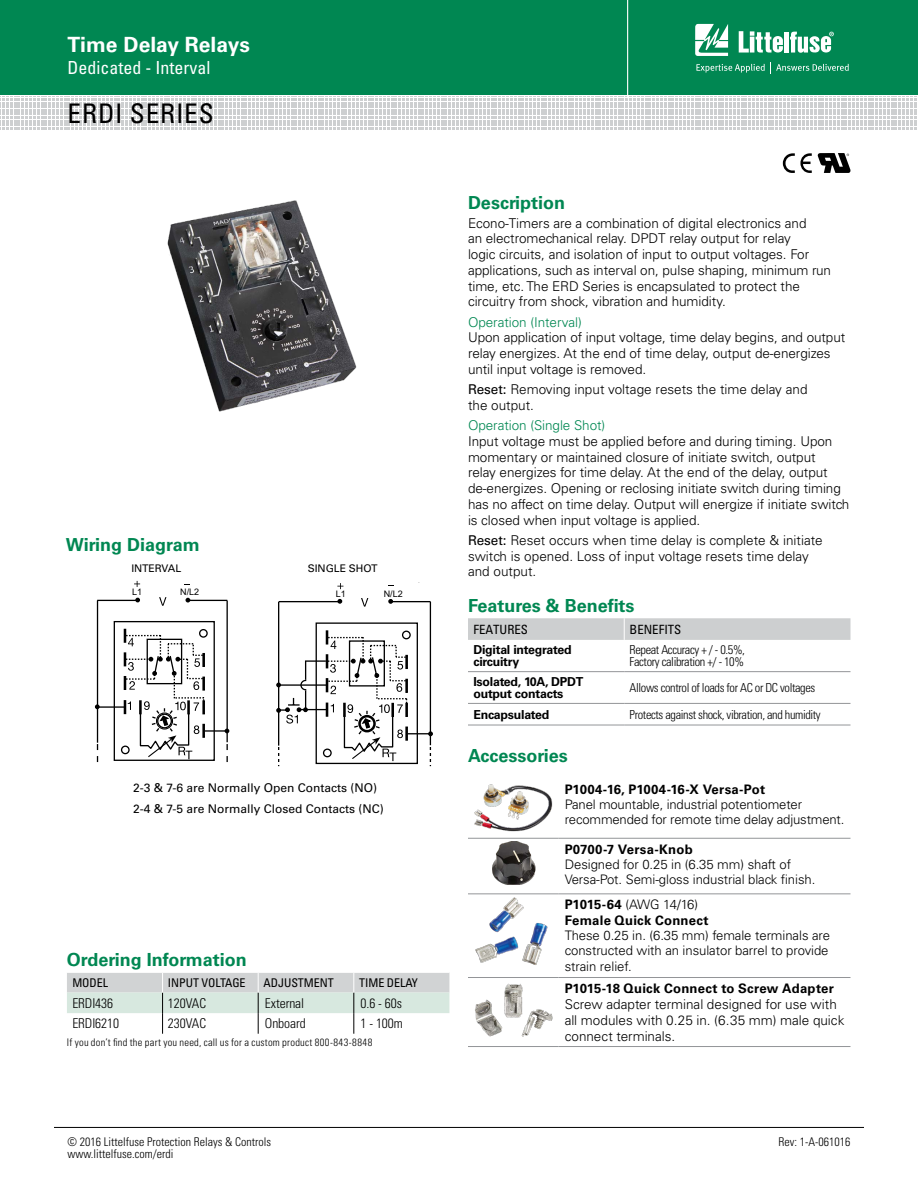
<style>
.page{position:relative;width:918px;height:1188px;background:#fff}
.page>*{position:absolute;margin:0;border:0;box-sizing:border-box;transform-origin:0 0}
.SERIES{font:condensed 27px "Univers LT Std";letter-spacing:.035em;color:#000}
.t1{font:700 21px "Univers LT Std";color:#fff}
.Facts_Subhead{font:700 18px "Univers LT Std";color:#008752}
.t2{font:condensed 18px "Univers LT Std";color:#fff}
.Body_text{font:300 13.5px/15.8px "Univers LT Std";letter-spacing:-.005em;color:#000}
.Acess_table_text{font:300 13.5px/15.8px "Univers LT Std";color:#000}
.Ordering_Info_text{font:300 condensed 13.5px "Univers LT Std";letter-spacing:-.005em;color:#000}
.Acess_table_text-2{font:300 13.2px/15px "Univers LT Std";letter-spacing:-.005em;color:#000}
.Acess_table_text-3{font:700 13.2px/15.8px "Univers LT Std";letter-spacing:.02em;color:#000}
.SubTitleTOC{font:condensed 12.75px "Univers LT Std";color:#000}
.Benefits_text{font:300 condensed 12.3px/12px "Univers LT Std";letter-spacing:-.03em;color:#000}
.features_text{font:700 12.3px/12px "Univers LT Std";letter-spacing:-.02em;color:#000}
.t3{font:300 condensed 12px "Univers LT Std";color:#000}
.Chart_Text{font:12px "Univers LT Std";color:#000}
.Order_info_chart_hea{font:condensed 12px "Univers LT Std";letter-spacing:-.005em;color:#000}
.Ordering_Info_text-2{font:300 condensed 10.5px "Univers LT Std";letter-spacing:.025em;color:#000}
.Diagram_subhead{font:10.5px "Univers LT Std";letter-spacing:-.005em;color:#000}
.t4{font:9px "Arial";color:#000}
.s1{color:#008752}
.s2{font-weight:400}
.s3{font-weight:300}
</style>
<div class="page">
<div style="left:0;top:0;width:918px;height:95px;background:#008752"></div>
<svg style="left:0;top:96px;width:917px;height:34px"></svg>
<hr style="left:627px;top:0;width:1px;height:98px;background:#fff">
<svg style="left:695px;top:24px;width:33px;height:32px"></svg>
<div style="left:784px;top:32px;width:5px;height:21px;background:#fff"></div>
<svg style="left:790px;top:32px;width:44px;height:21px"></svg>
<svg style="left:739px;top:31px;width:44px;height:22px"></svg>
<svg style="left:696px;top:62px;width:153px;height:11px"></svg>
<hr style="left:54px;top:1127px;width:810px;height:1px;background:#000">
<hr style="left:468px;top:671px;width:156px;height:1px;background:#939598">
<hr style="left:624px;top:671px;width:226px;height:1px;background:#939598">
<hr style="left:468px;top:703px;width:156px;height:1px;background:#939598">
<hr style="left:624px;top:703px;width:226px;height:1px;background:#939598">
<hr style="left:468px;top:725px;width:156px;height:1px;background:#939598">
<hr style="left:624px;top:725px;width:226px;height:1px;background:#939598">
<div style="left:468px;top:618px;width:382px;height:22px;background:#cdcfd0"></div>
<hr style="left:468px;top:1046px;width:91px;height:1px;background:#939598">
<hr style="left:559px;top:1046px;width:291px;height:1px;background:#939598">
<hr style="left:468px;top:893px;width:91px;height:1px;background:#939598">
<hr style="left:559px;top:893px;width:291px;height:1px;background:#939598">
<hr style="left:468px;top:977px;width:91px;height:1px;background:#939598">
<hr style="left:559px;top:977px;width:291px;height:1px;background:#939598">
<hr style="left:468px;top:838px;width:91px;height:1px;background:#939598">
<hr style="left:559px;top:838px;width:291px;height:1px;background:#939598">
<img style="left:474px;top:785px;width:79px;height:47px">
<img style="left:492px;top:841px;width:44px;height:44px">
<img style="left:475px;top:897px;width:73px;height:68px">
<img style="left:475px;top:983px;width:78px;height:54px">
<svg style="left:818px;top:153px;width:32px;height:20px"></svg>
<svg style="left:783px;top:153px;width:29px;height:20px"></svg>
<svg style="left:67px;top:973px;width:382px;height:61px"></svg>
<img style="left:167px;top:200px;width:190px;height:212px">
<svg style="left:135px;top:598px;width:5px;height:4px"></svg>
<svg style="left:186px;top:598px;width:4px;height:5px"></svg>
<hr style="left:188px;top:600px;width:39px;height:1px;background:#000">
<hr style="left:97px;top:600px;width:41px;height:1px;background:#000">
<svg style="left:134px;top:581px;width:6px;height:6px"></svg>
<hr style="left:98px;top:706px;width:27px;height:2px;background:#000">
<hr style="left:204px;top:730px;width:23px;height:2px;background:#000">
<hr style="left:227px;top:601px;width:1px;height:141px;background:#000">
<hr style="left:97px;top:601px;width:1px;height:142px;background:#000">
<svg style="left:227px;top:744px;width:1px;height:18px"></svg>
<svg style="left:97px;top:744px;width:1px;height:19px"></svg>
<svg style="left:95px;top:704px;width:5px;height:5px"></svg>
<svg style="left:159px;top:597px;width:7px;height:9px"></svg>
<svg style="left:113px;top:621px;width:103px;height:140px"></svg>
<svg style="left:337px;top:599px;width:5px;height:5px"></svg>
<svg style="left:388px;top:599px;width:5px;height:5px"></svg>
<svg style="left:361px;top:598px;width:7px;height:9px"></svg>
<hr style="left:390px;top:601px;width:41px;height:1px;background:#000">
<hr style="left:279px;top:601px;width:61px;height:1px;background:#000">
<svg style="left:337px;top:583px;width:6px;height:6px"></svg>
<hr style="left:430px;top:602px;width:1px;height:143px;background:#000">
<hr style="left:278px;top:602px;width:1px;height:144px;background:#000">
<svg style="left:276px;top:622px;width:157px;height:144px"></svg>
<h2 class="t1" style="left:68px;top:33px;width:184px">Time Delay Relays</h2>
<h3 class="t2" style="left:68px;top:56px;width:144px">Dedicated - Interval</h3>
<p class="SERIES" style="left:68px;top:96px;width:148px">ERDI SERIES</p>
<p class="Facts_Subhead" style="left:66px;top:535px;width:135px">Wiring Diagram</p>
<p class="Diagram_subhead" style="left:131px;top:562px;width:51px">INTERVAL</p>
<p class="Diagram_subhead" style="left:308px;top:562px;width:71px">SINGLE SHOT</p>
<p class="t4" style="left:336px;top:588px;width:12px">L1</p>
<p class="t4" style="left:384px;top:588px;width:21px">N/L2</p>
<p class="t4" style="left:132px;top:586px;width:12px">L1</p>
<p class="t4" style="left:180px;top:586px;width:21px">N/L2</p>
<p class="Chart_Text" style="left:133px;top:781px;width:245px">2-3 &amp; 7-6 are Normally Open Contacts (NO)</p>
<p class="Chart_Text" style="left:133px;top:802px;width:252px">2-4 &amp; 7-5 are Normally Closed Contacts (NC)</p>
<p class="Facts_Subhead" style="left:67px;top:949px;width:181px">Ordering Information</p>
<p class="Order_info_chart_hea" style="left:72px;top:975px;width:37px">MODEL</p>
<p class="Order_info_chart_hea" style="left:168px;top:975px;width:79px">INPUT VOLTAGE</p>
<p class="Order_info_chart_hea" style="left:264px;top:975px;width:72px">ADJUSTMENT</p>
<p class="Order_info_chart_hea" style="left:359px;top:975px;width:60px">TIME DELAY</p>
<p class="Ordering_Info_text" style="left:72px;top:995px;width:42px">ERDI436</p>
<p class="Ordering_Info_text" style="left:168px;top:995px;width:40px">120VAC</p>
<p class="Ordering_Info_text" style="left:265px;top:995px;width:41px">External</p>
<p class="Ordering_Info_text" style="left:361px;top:995px;width:43px">0.6 - 60s</p>
<p class="Ordering_Info_text" style="left:72px;top:1015px;width:48px">ERDI6210</p>
<p class="Ordering_Info_text" style="left:168px;top:1015px;width:40px">230VAC</p>
<p class="Ordering_Info_text" style="left:265px;top:1015px;width:42px">Onboard</p>
<p class="Ordering_Info_text" style="left:361px;top:1015px;width:44px">1 - 100m</p>
<p class="Ordering_Info_text-2" style="left:67px;top:1036px;width:307px">If you don’t find the part you need, call us for a custom product 800-843-8848</p>
<p class="t3" style="left:68px;top:1134px;width:205px">© 2016 Littelfuse Protection Relays &amp; Controls</p>
<p class="t3" style="left:68px;top:1146px;width:108px">www.littelfuse.com/erdi</p>
<p class="Facts_Subhead" style="left:468px;top:192px;width:99px">Description</p>
<p class="Body_text" style="left:468px;top:215px;width:365px">Econo-Timers are a combination of digital electronics and<br>an electromechanical relay. DPDT relay output for relay<br>logic circuits, and isolation of input to output voltages. For applications, such as interval on, pulse shaping, minimum run time, etc. The ERD Series is encapsulated to protect the circuitry from shock, vibration and humidity.</p>
<p class="Body_text" style="left:468px;top:314px;width:379px"><span class="s1">Operation (Interval)<br></span>Upon application of input voltage, time delay begins, and output relay energizes. At the end of time delay, output de-energizes until input voltage is removed.</p>
<p class="Body_text" style="left:468px;top:381px;width:341px"><span class="s2">Reset:</span> Removing input voltage resets the time delay and the output.</p>
<p class="Body_text" style="left:468px;top:417px;width:383px"><span class="s1">Operation (Single Shot)<br></span>Input voltage must be applied before and during timing. Upon momentary or maintained closure of initiate switch, output<br>relay energizes for time delay. At the end of the delay, output de-energizes. Opening or reclosing initiate switch during timing has no affect on time delay. Output will energize if initiate switch is closed when input voltage is applied.</p>
<p class="Body_text" style="left:468px;top:532px;width:356px"><span class="s2">Reset:</span> Reset occurs when time delay is complete &amp; initiate switch is opened. Loss of input voltage resets time delay and output.</p>
<p class="Facts_Subhead" style="left:468px;top:595px;width:168px">Features &amp; Benefits</p>
<p class="SubTitleTOC" style="left:473px;top:621px;width:56px">FEATURES</p>
<p class="SubTitleTOC" style="left:630px;top:621px;width:53px">BENEFITS</p>
<p class="features_text" style="left:473px;top:644px;width:100px">Digital integrated circuitry</p>
<p class="Benefits_text" style="left:630px;top:644px;width:117px">Repeat Accuracy + / - 0.5%,<br>Factory calibration +/ - 10%</p>
<p class="features_text" style="left:473px;top:676px;width:112px">Isolated, 10A, DPDT output contacts</p>
<p class="Benefits_text" style="left:630px;top:682px;width:187px">Allows control of loads for AC or DC voltages</p>
<p class="features_text" style="left:473px;top:708px;width:78px">Encapsulated</p>
<p class="Benefits_text" style="left:630px;top:708px;width:193px">Protects against shock, vibration, and humidity</p>
<p class="Facts_Subhead" style="left:468px;top:745px;width:101px">Accessories</p>
<p class="Acess_table_text-3" style="left:565px;top:782px;width:202px">P1004-16, P1004-16-X Versa-Pot</p>
<p class="Acess_table_text-2" style="left:565px;top:797px;width:281px">Panel mountable, industrial potentiometer recommended for remote time delay adjustment.</p>
<p class="Acess_table_text-3" style="left:565px;top:841px;width:130px">P0700-7 Versa-Knob</p>
<p class="Acess_table_text-2" style="left:565px;top:857px;width:252px">Designed for 0.25 in (6.35 mm) shaft of<br>Versa-Pot. Semi-gloss industrial black finish.</p>
<p class="Acess_table_text-3" style="left:565px;top:897px;width:146px">P1015-64 <span class="s3">(AWG 14/16)<br></span>Female Quick Connect</p>
<p class="Acess_table_text-2" style="left:565px;top:928px;width:267px;text-align:justify">These 0.25 in. (6.35 mm) female terminals are constructed with an insulator barrel to provide strain relief.</p>
<p class="Acess_table_text-3" style="left:565px;top:981px;width:271px">P1015-18 Quick Connect to Screw Adapter</p>
<p class="Acess_table_text" style="left:565px;top:996px;width:281px">Screw adapter terminal designed for use with all modules with 0.25 in. (6.35 mm) male quick connect terminals.</p>
<p class="t3" style="left:779px;top:1134px;width:73px">Rev: 1-A-061016</p>
</div>
